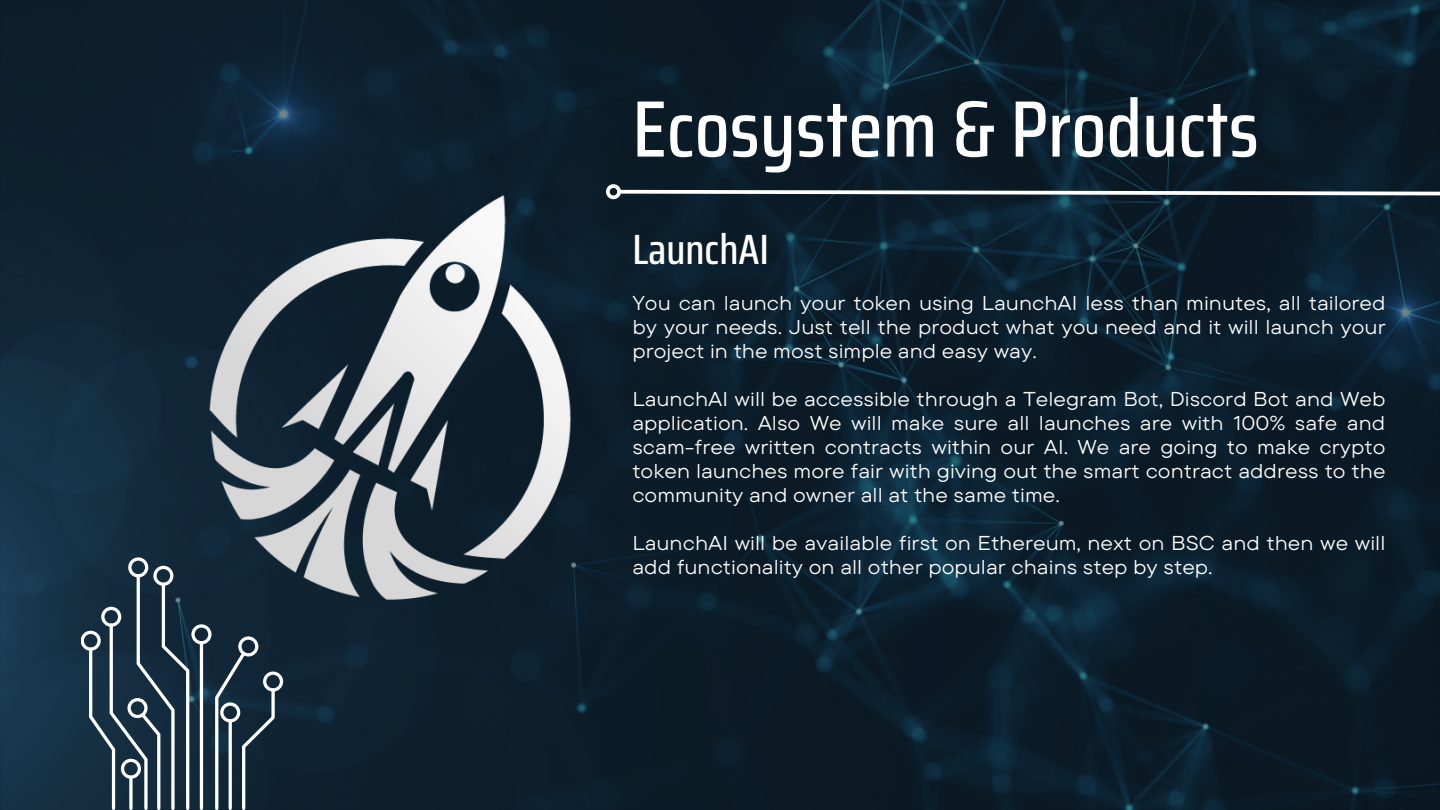
<style>
.page{position:relative;width:1440px;height:810px;background:#fff}
.page>*{position:absolute;margin:0;border:0;box-sizing:border-box;transform-origin:0 0}
.t1{font:500 80px "Saira Condensed";color:#fff}
.t2{font:500 42.4px "Saira Condensed";color:#fff}
.t3{font:20px/24px "TT Commons Pro Exp";color:#fff;text-align:justify}
</style>
<div class="page">
<img style="left:0;top:0;width:1440px;height:810px">
<svg style="left:603px;top:181px;width:837px;height:23px;background:#33434f"></svg>
<svg style="left:81px;top:557px;width:202px;height:253px;background:#364a5a"></svg>
<img style="left:151px;top:192px;width:455px;height:455px">
<h1 class="t1" style="left:632px;top:66px;width:628px">Ecosystem &amp; Products</h1>
<h2 class="t2" style="left:632px;top:216px;width:138px">LaunchAI</h2>
<p class="t3" style="left:632px;top:290px;width:755px">You can launch your token using LaunchAI less than minutes, all tailored by your needs. Just tell the product what you need and it will launch your project in the most simple and easy way.</p>
<p class="t3" style="left:632px;top:386px;width:755px">LaunchAI will be accessible through a Telegram Bot, Discord Bot and Web application. Also We will make sure all launches are with 100% safe and scam-free written contracts within our AI. We are going to make crypto token launches more fair with giving out the smart contract address to the community and owner all at the same time.</p>
<p class="t3" style="left:632px;top:530px;width:755px">LaunchAI will be available first on Ethereum, next on BSC and then we will add functionality on all other popular chains step by step.</p>
</div>
